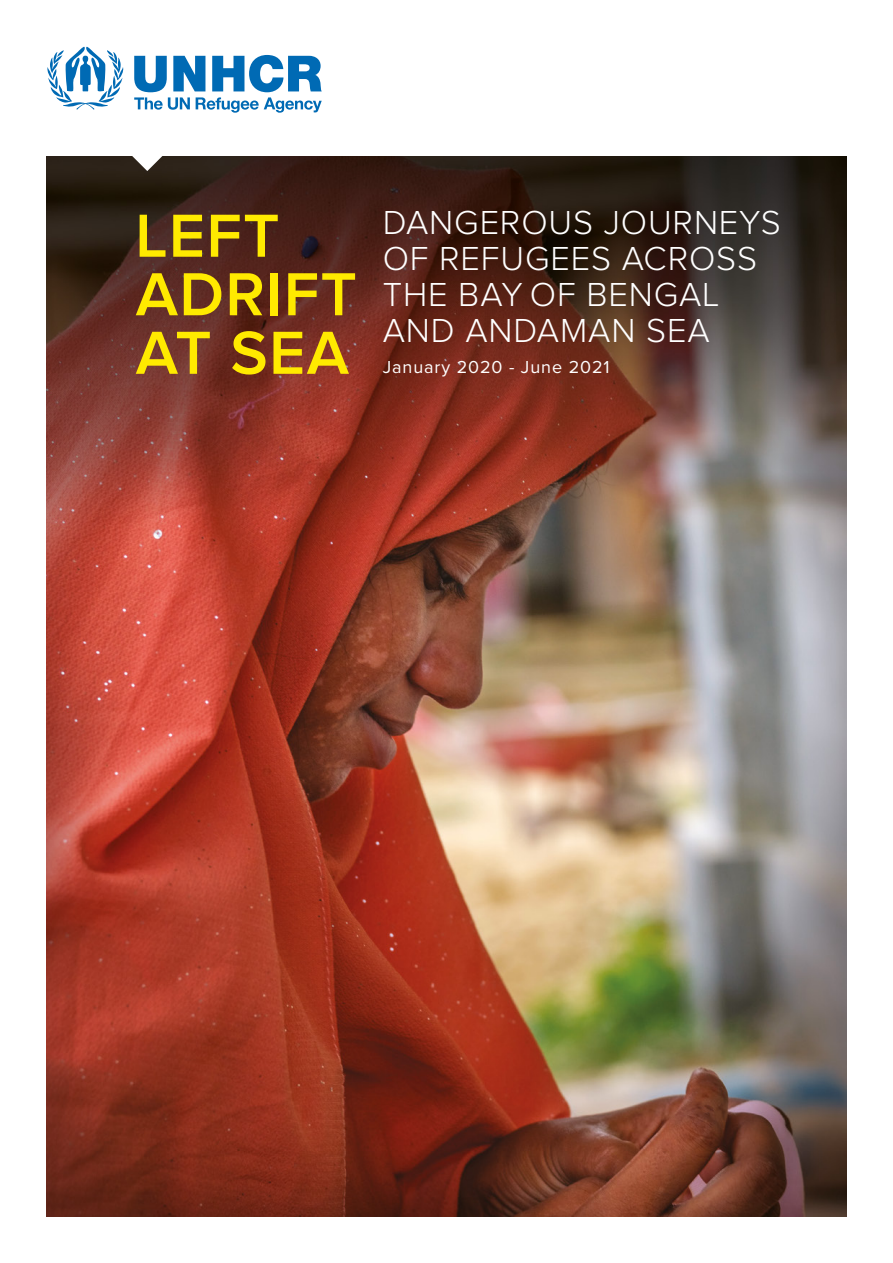
<style>
.page{position:relative;width:893px;height:1263px;background:#fff}
.page>*{position:absolute;margin:0;border:0;box-sizing:border-box;transform-origin:0 0}
.t1{font:600 63px/58.5px "Proxima Nova";letter-spacing:.02em;color:#ffea00}
.t2{font:300 34.5px/36px "Proxima Nova";letter-spacing:.025em;color:#fff}
.t3{font:18px "Proxima Nova";letter-spacing:.05em;color:#fff}
</style>
<div class="page">
<img style="left:47px;top:156px;width:799px;height:1060px">
<svg style="left:47px;top:47px;width:77px;height:63px"></svg>
<svg style="left:134px;top:55px;width:188px;height:58px"></svg>
<svg style="left:130px;top:156px;width:34px;height:15px"></svg>
<h1 class="t1" style="left:136px;top:209px;width:223px">LEFT<br>ADRIFT<br>AT SEA</h1>
<p class="t2" style="left:383px;top:206px;width:400px">DANGEROUS JOURNEYS<br>OF REFUGEES ACROSS<br>THE BAY OF BENGAL<br>AND ANDAMAN SEA</p>
<p class="t3" style="left:383px;top:359px;width:228px">January 2020 - June 2021</p>
</div>
